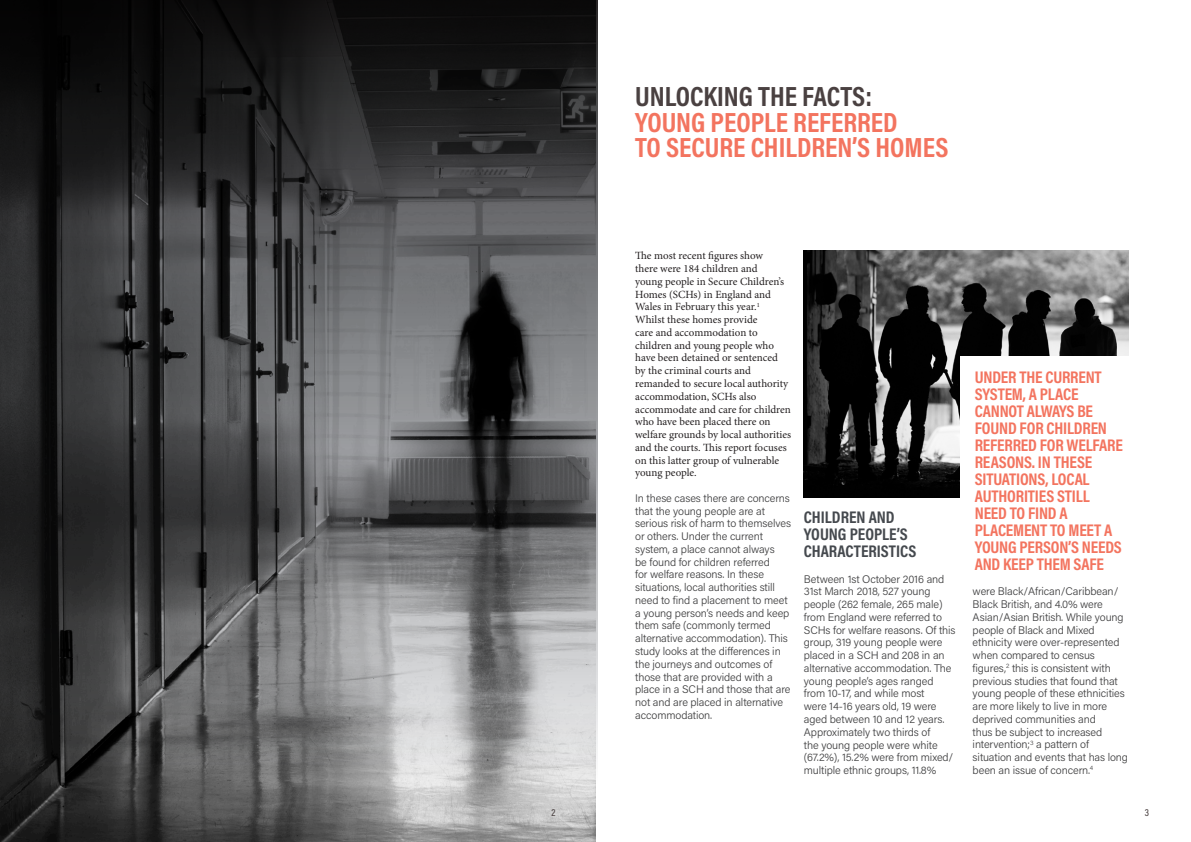
<style>
.page{position:relative;width:1191px;height:842px;background:#fff}
.page>*{position:absolute;margin:0;border:0;box-sizing:border-box;transform-origin:0 0}
.t1{font:700 28px/25.5px "Acumin Pro Cond";color:#f3745f}
.t2{font:700 28px "Acumin Pro Cond";color:#4a4141}
.t3{font:700 17px/17px "Acumin Pro Cond";letter-spacing:-.01em;color:#f3745f}
.t4{font:700 17px/17px "Acumin Pro Cond";color:#45494e}
.t5{font:300 11px/12.8px "Acumin Pro";letter-spacing:-.01em;color:#3e3e3f}
.t6{font:11px/12.8px "Minion Pro";color:#231f20}
.t7{font:500 10px "Acumin Pro Cond";color:#4a4141}
</style>
<div class="page">
<img style="left:0;top:787px;width:595px;height:55px">
<img style="left:804px;top:251px;width:324px;height:246px">
<div style="left:960px;top:356px;width:169px;height:225px;background:#fff"></div>
<svg style="left:0;top:0;width:597px;height:787px"></svg>
<p class="t2" style="left:635px;top:81px;width:238px">UNLOCKING THE FACTS:</p>
<p class="t1" style="left:635px;top:110px;width:315px">YOUNG PEOPLE REFERRED<br>TO SECURE CHILDREN’S HOMES</p>
<p class="t6" style="left:635px;top:250px;width:157px">The most recent figures show<br>there were 184 children and<br>young people in Secure Children’s<br>Homes (SCHs) in England and<br>Wales in February this year.<sup>1<br></sup>Whilst these homes provide<br>care and accommodation to children and young people who have been detained or sentenced<br>by the criminal courts and remanded to secure local authority accommodation, SCHs also accommodate and care for children who have been placed there on welfare grounds by local authorities and the courts. This report focuses on this latter group of vulnerable young people.</p>
<p class="t5" style="left:635px;top:491px;width:157px">In these cases there are concerns that the young people are at serious risk of harm to themselves or others. Under the current system, a place cannot always<br>be found for children referred<br>for welfare reasons. In these situations, local authorities still need to find a placement to meet a young person’s needs and keep them safe (commonly termed alternative accommodation). This study looks at the differences in the journeys and outcomes of those that are provided with a place in a SCH and those that are not and are placed in alternative accommodation.</p>
<p class="t4" style="left:804px;top:509px;width:114px">CHILDREN AND<br>YOUNG PEOPLE’S<br>CHARACTERISTICS</p>
<p class="t5" style="left:804px;top:572px;width:153px">Between 1st October 2016 and<br>31st March 2018, 527 young people (262 female, 265 male) from England were referred to<br>SCHs for welfare reasons. Of this group, 319 young people were placed in a SCH and 208 in an alternative accommodation. The young people’s ages ranged from 10-17, and while most<br>were 14-16 years old, 19 were aged between 10 and 12 years.<br>Approximately two thirds of<br>the young people were white (67.2%), 15.2% were from mixed/ multiple ethnic groups, 11.8%</p>
<p class="t3" style="left:974px;top:369px;width:149px">UNDER THE CURRENT<br>SYSTEM, A PLACE<br>CANNOT ALWAYS BE<br>FOUND FOR CHILDREN<br>REFERRED FOR WELFARE<br>REASONS. IN THESE<br>SITUATIONS, LOCAL<br>AUTHORITIES STILL<br>NEED TO FIND A<br>PLACEMENT TO MEET A<br>YOUNG PERSON’S NEEDS<br>AND KEEP THEM SAFE</p>
<p class="t5" style="left:972px;top:585px;width:157px">were Black/African/Caribbean/<br>Black British, and 4.0% were<br>Asian/Asian British. While young people of Black and Mixed ethnicity were over-represented when compared to census figures,<sup>2</sup> this is consistent with previous studies that found that young people of these ethnicities are more likely to live in more deprived communities and<br>thus be subject to increased intervention;<sup>3</sup> a pattern of situation and events that has long been an issue of concern.<sup>4</sup></p>
<p class="t7" style="left:551px;top:806px;width:6px">2</p>
<p class="t7" style="left:1144px;top:806px;width:6px">3</p>
</div>
